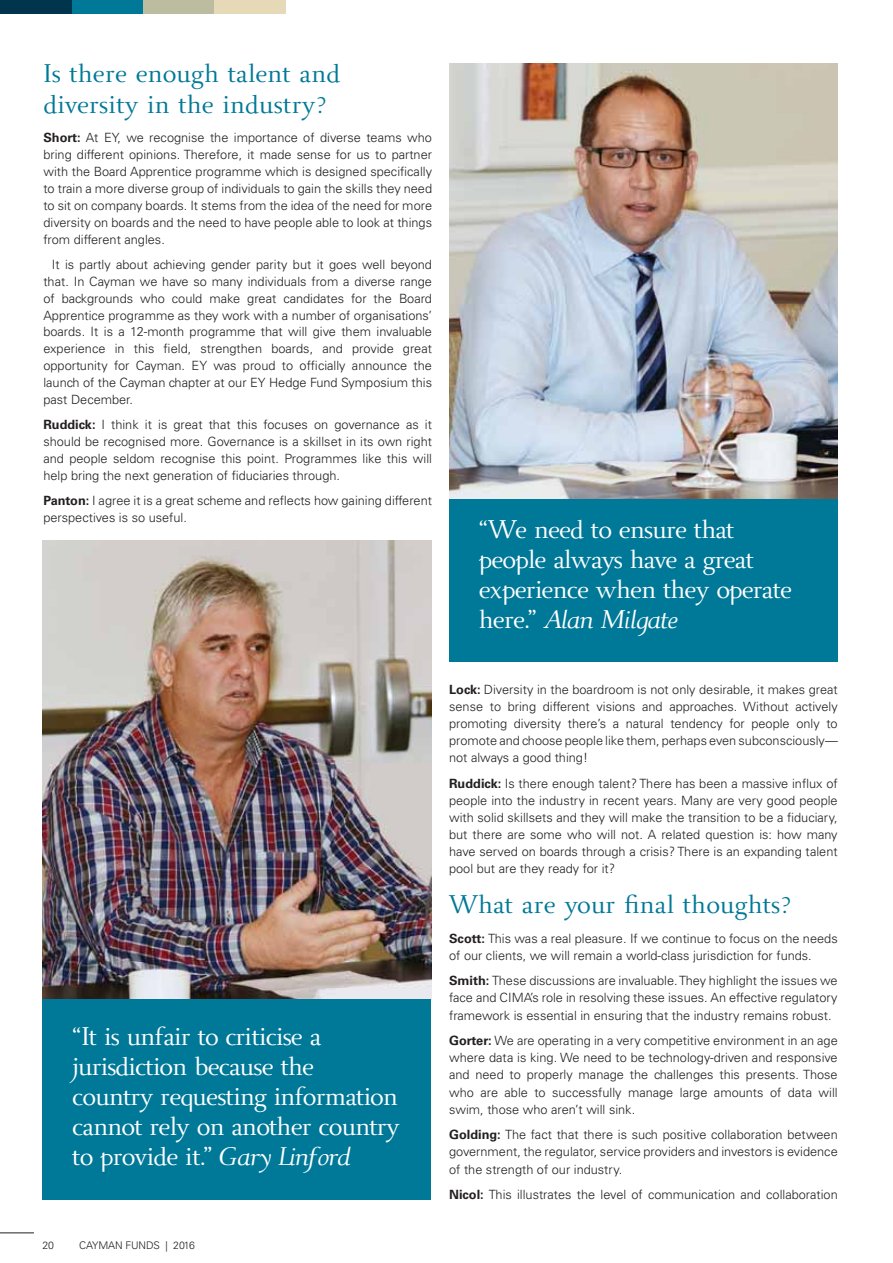
<style>
.page{position:relative;width:893px;height:1263px;background:#fff}
.page>*{position:absolute;margin:0;border:0;box-sizing:border-box;transform-origin:0 0}
.t1{font:27px/30px "Beln";letter-spacing:-.035em;color:#fff}
.t2{font:27px/30.3px "Beln";color:#007897}
.t3{font:300 12.75px/16.8px "Univers";color:#231f20;text-align:justify}
.t4{font:300 10.5px "Univers";letter-spacing:-.01em;color:#231f20}
.s1{font-weight:700}
.s2{font-style:italic}
</style>
<div class="page">
<div style="left:214px;top:0;width:72px;height:13px;background:#e5d9b8"></div>
<div style="left:143px;top:0;width:71px;height:13px;background:#bcbca1"></div>
<div style="left:71px;top:0;width:72px;height:13px;background:#007897"></div>
<div style="left:0;top:0;width:72px;height:13px;background:#00354d"></div>
<hr style="left:0;top:1232px;width:34px;height:1px;background:#231f20">
<img style="left:449px;top:64px;width:389px;height:435px">
<div style="left:449px;top:499px;width:389px;height:162px;background:#007897"></div>
<img style="left:42px;top:540px;width:389px;height:459px">
<div style="left:42px;top:999px;width:389px;height:200px;background:#007897"></div>
<h1 class="t2" style="left:43px;top:61px;width:298px">Is there enough talent and diversity in the industry?</h1>
<p class="t3" style="left:43px;top:131px;width:390px"><span class="s1">Short:</span> At EY, we recognise the importance of diverse teams who bring different opinions. Therefore, it made sense for us to partner with the Board Apprentice programme which is designed specifically to train a more diverse group of individuals to gain the skills they need to sit on company boards. It stems from the idea of the need for more diversity on boards and the need to have people able to look at things from different angles.</p>
<p class="t3" style="left:43px;top:257px;width:390px;text-indent:9px">It is partly about achieving gender parity but it goes well beyond that. In Cayman we have so many individuals from a diverse range of backgrounds who could make great candidates for the Board Apprentice programme as they work with a number of organisations’ boards. It is a 12-month programme that will give them invaluable experience in this field, strengthen boards, and provide great opportunity for Cayman. EY was proud to officially announce the launch of the Cayman chapter at our EY Hedge Fund Symposium this past December.</p>
<p class="t3" style="left:43px;top:417px;width:390px"><span class="s1">Ruddick:</span> I think it is great that this focuses on governance as it should be recognised more. Governance is a skillset in its own right and people seldom recognise this point. Programmes like this will help bring the next generation of fiduciaries through.</p>
<p class="t3" style="left:43px;top:493px;width:390px"><span class="s1">Panton:</span> I agree it is a great scheme and reflects how gaining different perspectives is so useful.</p>
<h1 class="t1" style="left:479px;top:516px;width:315px">“We need to ensure that people always have a great experience when they operate here.” <span class="s2">Alan Milgate</span></h1>
<h1 class="t1" style="left:72px;top:1023px;width:329px">“It is unfair to criticise a jurisdiction because the country requesting information cannot rely on another country to provide it.” <span class="s2">Gary Linford</span></h1>
<p class="t4" style="left:42px;top:1242px;width:13px">20</p>
<p class="t4" style="left:79px;top:1242px;width:117px">CAYMAN FUNDS | 2016</p>
<p class="t3" style="left:449px;top:682px;width:390px"><span class="s1">Lock:</span> Diversity in the boardroom is not only desirable, it makes great sense to bring different visions and approaches. Without actively promoting diversity there’s a natural tendency for people only to promote and choose people like them, perhaps even subconsciously— not always a good thing!</p>
<p class="t3" style="left:449px;top:776px;width:390px"><span class="s1">Ruddick:</span> Is there enough talent? There has been a massive influx of people into the industry in recent years. Many are very good people with solid skillsets and they will make the transition to be a fiduciary, but there are some who will not. A related question is: how many have served on boards through a crisis? There is an expanding talent pool but are they ready for it?</p>
<h1 class="t2" style="left:449px;top:891px;width:343px">What are your final thoughts?</h1>
<p class="t3" style="left:449px;top:930px;width:390px"><span class="s1">Scott:</span> This was a real pleasure. If we continue to focus on the needs of our clients, we will remain a world-class jurisdiction for funds.</p>
<p class="t3" style="left:449px;top:973px;width:390px"><span class="s1">Smith:</span> These discussions are invaluable. They highlight the issues we face and CIMA’s role in resolving these issues. An effective regulatory framework is essential in ensuring that the industry remains robust.</p>
<p class="t3" style="left:449px;top:1033px;width:390px"><span class="s1">Gorter:</span> We are operating in a very competitive environment in an age where data is king. We need to be technology-driven and responsive and need to properly manage the challenges this presents. Those who are able to successfully manage large amounts of data will swim, those who aren’t will sink.</p>
<p class="t3" style="left:449px;top:1127px;width:390px"><span class="s1">Golding:</span> The fact that there is such positive collaboration between government, the regulator, service providers and investors is evidence of the strength of our industry.</p>
<p class="t3" style="left:449px;top:1187px;width:390px"><span class="s1">Nicol:</span> This illustrates the level of communication and collaboration</p>
</div>
